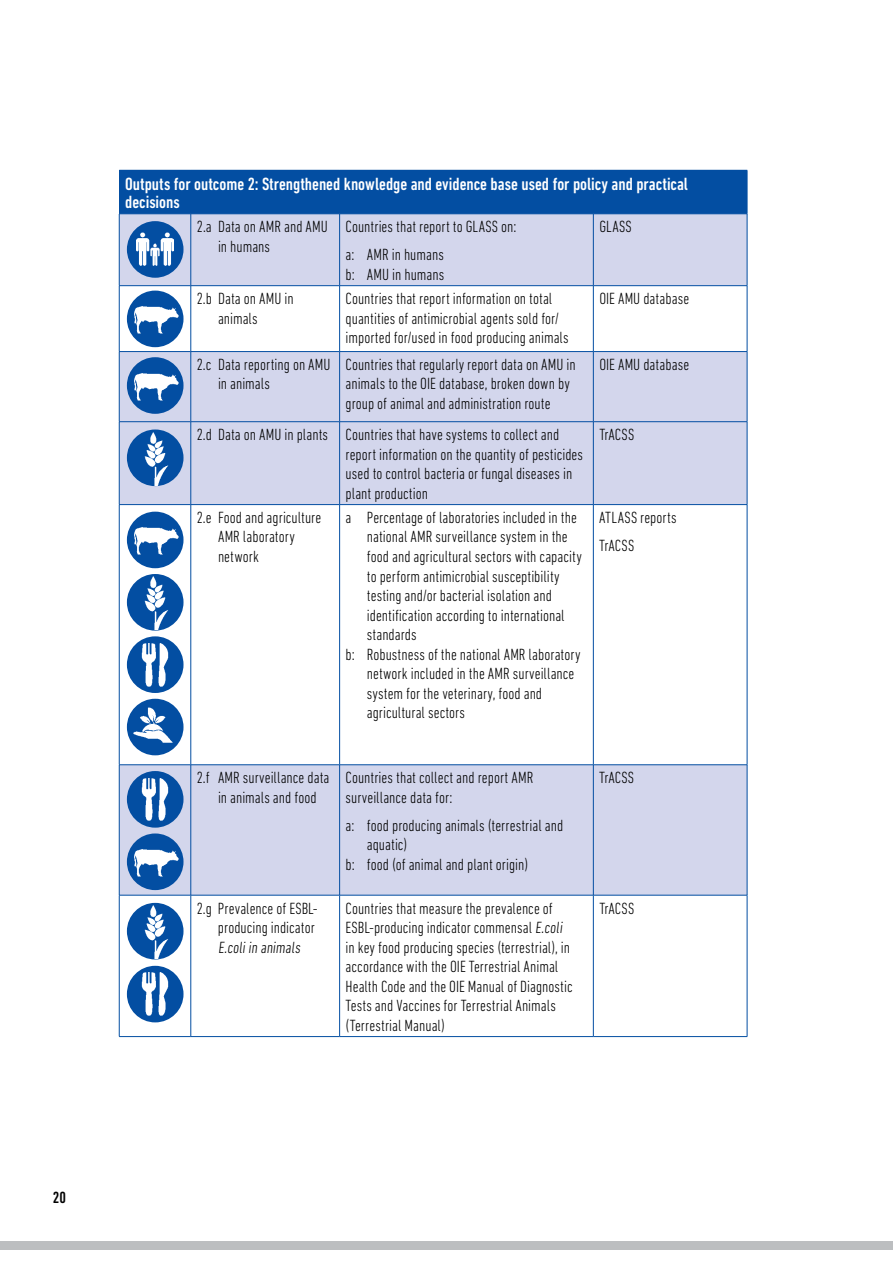
<style>
.page{position:relative;width:893px;height:1263px;background:#fff}
.page>*{position:absolute;margin:0;border:0;box-sizing:border-box;transform-origin:0 0}
.t1{font:500 condensed 18px/18px "DIN Next LT Pro";color:#fff}
.t2{font:300 condensed 16.5px/19.5px "DIN Next LT Pro";color:#000}
.t3{font:500 condensed 16.5px "DIN Next LT Pro";color:#000}
</style>
<div class="page">
<div style="left:0;top:1242px;width:893px;height:8px;background:#bcbec0"></div>
<div style="left:119px;top:170px;width:628px;height:44px;background:#034ea2"></div>
<svg style="left:120px;top:215px;width:627px;height:680px;fill:#d3d6ec"></svg>
<hr style="left:339px;top:214px;width:1px;height:71px;background:#034ea2">
<hr style="left:119px;top:285px;width:72px;height:1px;background:#034ea2">
<hr style="left:191px;top:285px;width:149px;height:1px;background:#034ea2">
<hr style="left:340px;top:285px;width:253px;height:1px;background:#034ea2">
<hr style="left:339px;top:286px;width:1px;height:65px;background:#034ea2">
<hr style="left:593px;top:285px;width:154px;height:1px;background:#034ea2">
<hr style="left:119px;top:351px;width:72px;height:1px;background:#034ea2">
<hr style="left:191px;top:351px;width:149px;height:1px;background:#034ea2">
<hr style="left:340px;top:351px;width:253px;height:1px;background:#034ea2">
<hr style="left:339px;top:352px;width:1px;height:69px;background:#034ea2">
<hr style="left:593px;top:351px;width:154px;height:1px;background:#034ea2">
<hr style="left:339px;top:422px;width:1px;height:82px;background:#034ea2">
<hr style="left:119px;top:504px;width:72px;height:1px;background:#034ea2">
<hr style="left:191px;top:504px;width:149px;height:1px;background:#034ea2">
<hr style="left:340px;top:504px;width:253px;height:1px;background:#034ea2">
<hr style="left:339px;top:505px;width:1px;height:259px;background:#034ea2">
<hr style="left:593px;top:504px;width:154px;height:1px;background:#034ea2">
<hr style="left:119px;top:764px;width:72px;height:1px;background:#034ea2">
<hr style="left:191px;top:764px;width:149px;height:1px;background:#034ea2">
<hr style="left:340px;top:764px;width:253px;height:1px;background:#034ea2">
<hr style="left:339px;top:765px;width:1px;height:130px;background:#034ea2">
<hr style="left:593px;top:764px;width:154px;height:1px;background:#034ea2">
<hr style="left:119px;top:895px;width:72px;height:1px;background:#034ea2">
<hr style="left:191px;top:895px;width:149px;height:1px;background:#034ea2">
<hr style="left:340px;top:895px;width:253px;height:1px;background:#034ea2">
<hr style="left:339px;top:895px;width:1px;height:141px;background:#034ea2">
<hr style="left:593px;top:895px;width:154px;height:1px;background:#034ea2">
<hr style="left:747px;top:170px;width:1px;height:44px;background:#034ea2">
<hr style="left:191px;top:214px;width:1px;height:71px;background:#034ea2">
<hr style="left:191px;top:286px;width:1px;height:65px;background:#034ea2">
<hr style="left:191px;top:352px;width:1px;height:69px;background:#034ea2">
<hr style="left:191px;top:422px;width:1px;height:82px;background:#034ea2">
<hr style="left:191px;top:505px;width:1px;height:259px;background:#034ea2">
<hr style="left:191px;top:765px;width:1px;height:130px;background:#034ea2">
<hr style="left:191px;top:895px;width:1px;height:141px;background:#034ea2">
<hr style="left:593px;top:214px;width:1px;height:71px;background:#034ea2">
<hr style="left:593px;top:286px;width:1px;height:65px;background:#034ea2">
<hr style="left:593px;top:352px;width:1px;height:69px;background:#034ea2">
<hr style="left:593px;top:422px;width:1px;height:82px;background:#034ea2">
<hr style="left:593px;top:505px;width:1px;height:259px;background:#034ea2">
<hr style="left:593px;top:765px;width:1px;height:130px;background:#034ea2">
<hr style="left:593px;top:895px;width:1px;height:141px;background:#034ea2">
<hr style="left:119px;top:214px;width:72px;height:1px;background:#034ea2">
<hr style="left:119px;top:214px;width:1px;height:71px;background:#034ea2">
<hr style="left:191px;top:214px;width:149px;height:1px;background:#034ea2">
<hr style="left:340px;top:214px;width:253px;height:1px;background:#034ea2">
<hr style="left:593px;top:214px;width:154px;height:1px;background:#034ea2">
<hr style="left:747px;top:214px;width:1px;height:71px;background:#034ea2">
<hr style="left:119px;top:286px;width:1px;height:65px;background:#034ea2">
<hr style="left:747px;top:286px;width:1px;height:65px;background:#034ea2">
<hr style="left:119px;top:352px;width:1px;height:69px;background:#034ea2">
<hr style="left:747px;top:352px;width:1px;height:69px;background:#034ea2">
<hr style="left:119px;top:422px;width:1px;height:82px;background:#034ea2">
<hr style="left:747px;top:422px;width:1px;height:82px;background:#034ea2">
<hr style="left:119px;top:505px;width:1px;height:259px;background:#034ea2">
<hr style="left:747px;top:505px;width:1px;height:259px;background:#034ea2">
<hr style="left:119px;top:765px;width:1px;height:130px;background:#034ea2">
<hr style="left:747px;top:765px;width:1px;height:130px;background:#034ea2">
<hr style="left:119px;top:895px;width:1px;height:141px;background:#034ea2">
<hr style="left:747px;top:895px;width:1px;height:141px;background:#034ea2">
<hr style="left:119px;top:421px;width:72px;height:1px;background:#034ea2">
<hr style="left:191px;top:421px;width:149px;height:1px;background:#034ea2">
<hr style="left:340px;top:421px;width:253px;height:1px;background:#034ea2">
<hr style="left:593px;top:421px;width:154px;height:1px;background:#034ea2">
<hr style="left:119px;top:1036px;width:72px;height:1px;background:#034ea2">
<hr style="left:191px;top:1036px;width:149px;height:1px;background:#034ea2">
<hr style="left:340px;top:1036px;width:253px;height:1px;background:#034ea2">
<hr style="left:593px;top:1036px;width:154px;height:1px;background:#034ea2">
<div style="left:127px;top:221px;width:57px;height:57px;background:#034ea2;border-radius:50%"></div>
<img style="left:137px;top:232px;width:37px;height:34px">
<div style="left:127px;top:291px;width:57px;height:56px;background:#034ea2;border-radius:50%"></div>
<img style="left:134px;top:306px;width:45px;height:29px">
<div style="left:127px;top:429px;width:57px;height:57px;background:#034ea2;border-radius:50%"></div>
<img style="left:140px;top:432px;width:32px;height:53px">
<div style="left:127px;top:771px;width:57px;height:57px;background:#034ea2;border-radius:50%"></div>
<img style="left:141px;top:778px;width:28px;height:43px">
<div style="left:127px;top:833px;width:57px;height:57px;background:#034ea2;border-radius:50%"></div>
<img style="left:134px;top:849px;width:45px;height:28px">
<div style="left:127px;top:903px;width:57px;height:56px;background:#034ea2;border-radius:50%"></div>
<img style="left:140px;top:905px;width:32px;height:53px">
<div style="left:127px;top:512px;width:57px;height:56px;background:#034ea2;border-radius:50%"></div>
<img style="left:134px;top:527px;width:45px;height:29px">
<div style="left:127px;top:574px;width:57px;height:57px;background:#034ea2;border-radius:50%"></div>
<img style="left:140px;top:576px;width:32px;height:54px">
<div style="left:127px;top:636px;width:57px;height:57px;background:#034ea2;border-radius:50%"></div>
<img style="left:141px;top:643px;width:28px;height:43px">
<div style="left:127px;top:699px;width:57px;height:56px;background:#034ea2;border-radius:50%"></div>
<img style="left:132px;top:704px;width:42px;height:42px">
<div style="left:127px;top:966px;width:57px;height:56px;background:#034ea2;border-radius:50%"></div>
<img style="left:141px;top:973px;width:28px;height:42px">
<div style="left:127px;top:357px;width:57px;height:57px;background:#034ea2;border-radius:50%"></div>
<img style="left:134px;top:373px;width:45px;height:28px">
<p class="t1" style="left:125px;top:175px;width:564px">Outputs for outcome 2: Strengthened knowledge and evidence base used for policy and practical decisions</p>
<p class="t2" style="left:218px;top:217px;width:111px;text-indent:-21px">2.a Data on AMR and AMU in humans</p>
<p class="t2" style="left:346px;top:212px;width:172px;line-height:28px">Countries that report to GLASS on: a: AMR in humans</p>
<p class="t2" style="left:346px;top:264px;width:100px">b: AMU in humans</p>
<p class="t2" style="left:599px;top:217px;width:34px">GLASS</p>
<p class="t2" style="left:218px;top:289px;width:77px;text-indent:-21px">2.b Data on AMU in animals</p>
<p class="t2" style="left:346px;top:289px;width:225px">Countries that report information on total quantities of antimicrobial agents sold for/ imported for/used in food producing animals</p>
<p class="t2" style="left:599px;top:289px;width:91px">OIE AMU database</p>
<p class="t2" style="left:218px;top:354px;width:114px;text-indent:-21px">2.c Data reporting on AMU in animals</p>
<p class="t2" style="left:346px;top:354px;width:232px">Countries that regularly report data on AMU in animals to the OIE database, broken down by group of animal and administration route</p>
<p class="t2" style="left:599px;top:354px;width:91px">OIE AMU database</p>
<p class="t2" style="left:346px;top:425px;width:239px;text-indent:-149px">2.d Data on AMU in plants Countries that have systems to collect and report information on the quantity of pesticides used to control bacteria or fungal diseases in plant production</p>
<p class="t2" style="left:599px;top:425px;width:36px">TrACSS</p>
<p class="t2" style="left:218px;top:507px;width:105px;text-indent:-21px">2.e Food and agriculture<br>AMR laboratory network</p>
<p class="t2" style="left:346px;top:507px;width:233px">a Percentage of laboratories included in the</p>
<p class="t2" style="left:599px;top:503px;width:79px;line-height:28px">ATLASS reports<br>TrACSS</p>
<p class="t2" style="left:367px;top:527px;width:202px">national AMR surveillance system in the</p>
<p class="t2" style="left:367px;top:546px;width:217px">food and agricultural sectors with capacity</p>
<p class="t2" style="left:367px;top:566px;width:194px">to perform antimicrobial susceptibility</p>
<p class="t2" style="left:367px;top:585px;width:187px">testing and/or bacterial isolation and</p>
<p class="t2" style="left:367px;top:605px;width:199px">identification according to international</p>
<p class="t2" style="left:367px;top:624px;width:51px">standards</p>
<p class="t2" style="left:346px;top:644px;width:236px">b: Robustness of the national AMR laboratory</p>
<p class="t2" style="left:367px;top:663px;width:209px">network included in the AMR surveillance</p>
<p class="t2" style="left:367px;top:683px;width:177px">system for the veterinary, food and</p>
<p class="t2" style="left:367px;top:702px;width:100px">agricultural sectors</p>
<p class="t2" style="left:197px;top:768px;width:134px;text-align:center">2.f AMR surveillance data in animals and food</p>
<p class="t2" style="left:346px;top:768px;width:189px">Countries that collect and report AMR surveillance data for:</p>
<p class="t2" style="left:346px;top:815px;width:219px">a: food producing animals (terrestrial and</p>
<p class="t2" style="left:367px;top:835px;width:42px">aquatic)</p>
<p class="t2" style="left:346px;top:854px;width:184px">b: food (of animal and plant origin)</p>
<p class="t2" style="left:599px;top:768px;width:36px">TrACSS</p>
<p class="t2" style="left:218px;top:898px;width:101px;text-indent:-21px">2.g Prevalence of ESBL&shy;producing indicator<br>E.coliin animals</p>
<p class="t2" style="left:346px;top:898px;width:228px">Countries that measure the prevalence of ESBL-producing indicator commensal E.coli in key food producing species (terrestrial), in accordance with the OIE Terrestrial Animal Health Code and the OIE Manual of Diagnostic Tests and Vaccines for Terrestrial Animals (Terrestrial Manual)</p>
<p class="t2" style="left:599px;top:898px;width:36px">TrACSS</p>
<p class="t3" style="left:53px;top:1188px;width:15px">20</p>
</div>
